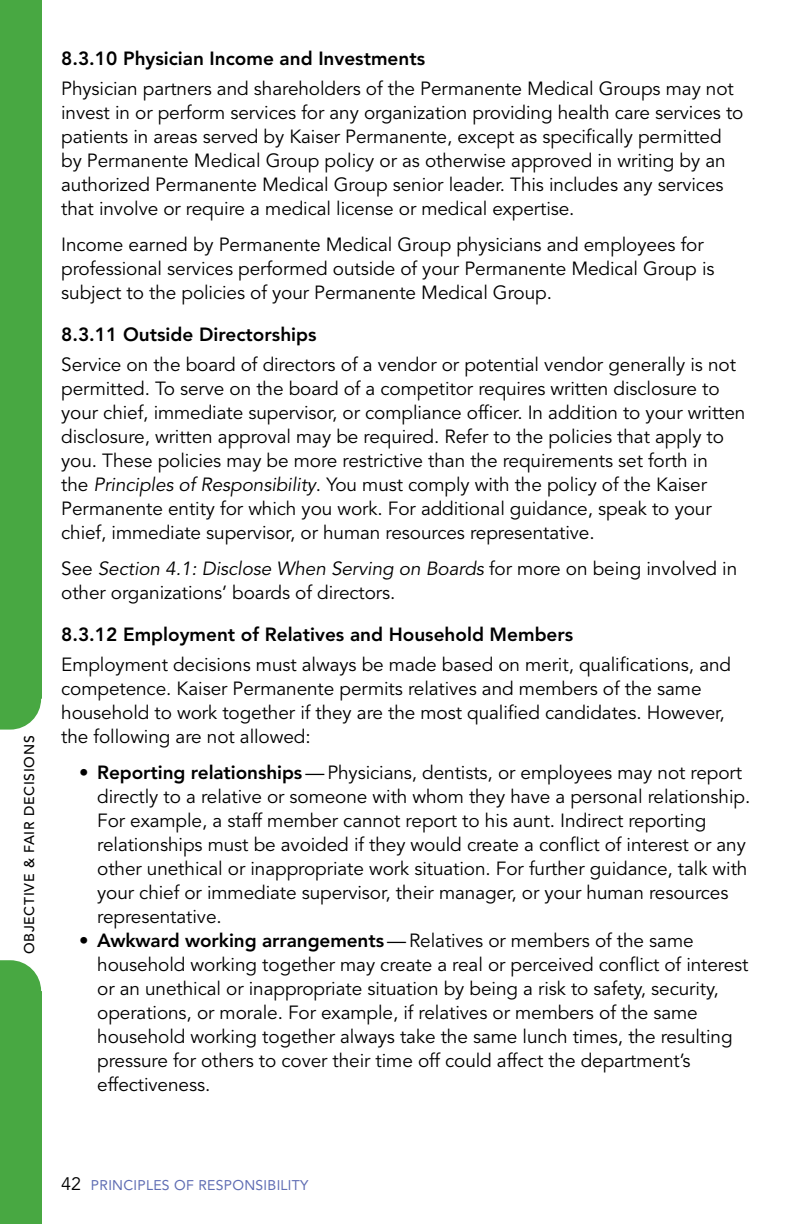
<style>
.page{position:relative;width:810px;height:1224px;background:#fff}
.page>*{position:absolute;margin:0;border:0;box-sizing:border-box;transform-origin:0 0}
.Body_Text{font:19px/24px "Avenir LT Std";letter-spacing:-.005em;color:#000}
.Heading_3{font:800 19px "Avenir LT Std";color:#000}
.t1{font:14px "Avenir LT Std";letter-spacing:.02em;color:#5f6db3}
.t2{font:500 14px "Avenir LT Std";letter-spacing:.05em;color:#000}
.s1{font-style:italic}
.s2{font-weight:800}
.s3{font-size:18px;color:#000}
</style>
<div class="page">
<div style="left:0;top:0;width:41px;height:1224px;background:#48a842"></div>
<svg style="left:0;top:699px;width:42px;height:292px"></svg>
<p class="t2" style="left:21px;top:954px;width:220px;rotate:-90deg">OBJECTIVE &amp; FAIR DECISIONS</p>
<h3 class="Heading_3" style="left:61px;top:47px;width:366px">8.3.10 Physician Income and Investments</h3>
<p class="Body_Text" style="left:61px;top:77px;width:684px">Physician partners and shareholders of the Permanente Medical Groups may not invest in or perform services for any organization providing health care services to patients in areas served by Kaiser Permanente, except as specifically permitted by Permanente Medical Group policy or as otherwise approved in writing by an authorized Permanente Medical Group senior leader. This includes any services that involve or require a medical license or medical expertise.</p>
<p class="Body_Text" style="left:61px;top:233px;width:655px">Income earned by Permanente Medical Group physicians and employees for professional services performed outside of your Permanente Medical Group is subject to the policies of your Permanente Medical Group.</p>
<h3 class="Heading_3" style="left:61px;top:323px;width:257px">8.3.11 Outside Directorships</h3>
<p class="Body_Text" style="left:61px;top:353px;width:686px">Service on the board of directors of a vendor or potential vendor generally is not permitted. To serve on the board of a competitor requires written disclosure to your chief, immediate supervisor, or compliance officer. In addition to your written disclosure, written approval may be required. Refer to the policies that apply to you. These policies may be more restrictive than the requirements set forth in<br>the <span class="s1">Principles of Responsibility</span>. You must comply with the policy of the Kaiser Permanente entity for which you work. For additional guidance, speak to your chief, immediate supervisor, or human resources representative.</p>
<p class="Body_Text" style="left:61px;top:557px;width:678px">See <span class="s1">Section 4.1: Disclose When Serving on Boards</span> for more on being involved in other organizations’ boards of directors.</p>
<h3 class="Heading_3" style="left:61px;top:623px;width:514px">8.3.12 Employment of Relatives and Household Members</h3>
<p class="Body_Text" style="left:61px;top:653px;width:671px">Employment decisions must always be made based on merit, qualifications, and competence. Kaiser Permanente permits relatives and members of the same household to work together if they are the most qualified candidates. However, the following are not allowed:</p>
<p class="Body_Text" style="left:97px;top:761px;width:655px;text-indent:-18px">• <span class="s2">Reporting relationships</span> — Physicians, dentists, or employees may not report directly to a relative or someone with whom they have a personal relationship.<br>For example, a staff member cannot report to his aunt. Indirect reporting relationships must be avoided if they would create a conflict of interest or any other unethical or inappropriate work situation. For further guidance, talk with your chief or immediate supervisor, their manager, or your human resources representative.</p>
<p class="Body_Text" style="left:97px;top:929px;width:653px;text-indent:-18px">• <span class="s2">Awkward working arrangements</span> — Relatives or members of the same household working together may create a real or perceived conflict of interest or an unethical or inappropriate situation by being a risk to safety, security, operations, or morale. For example, if relatives or members of the same household working together always take the same lunch times, the resulting pressure for others to cover their time off could affect the department’s effectiveness.</p>
<p class="t1" style="left:61px;top:1177px;width:249px"><span class="s3">42</span> PRINCIPLES OF RESPONSIBILITY</p>
</div>
